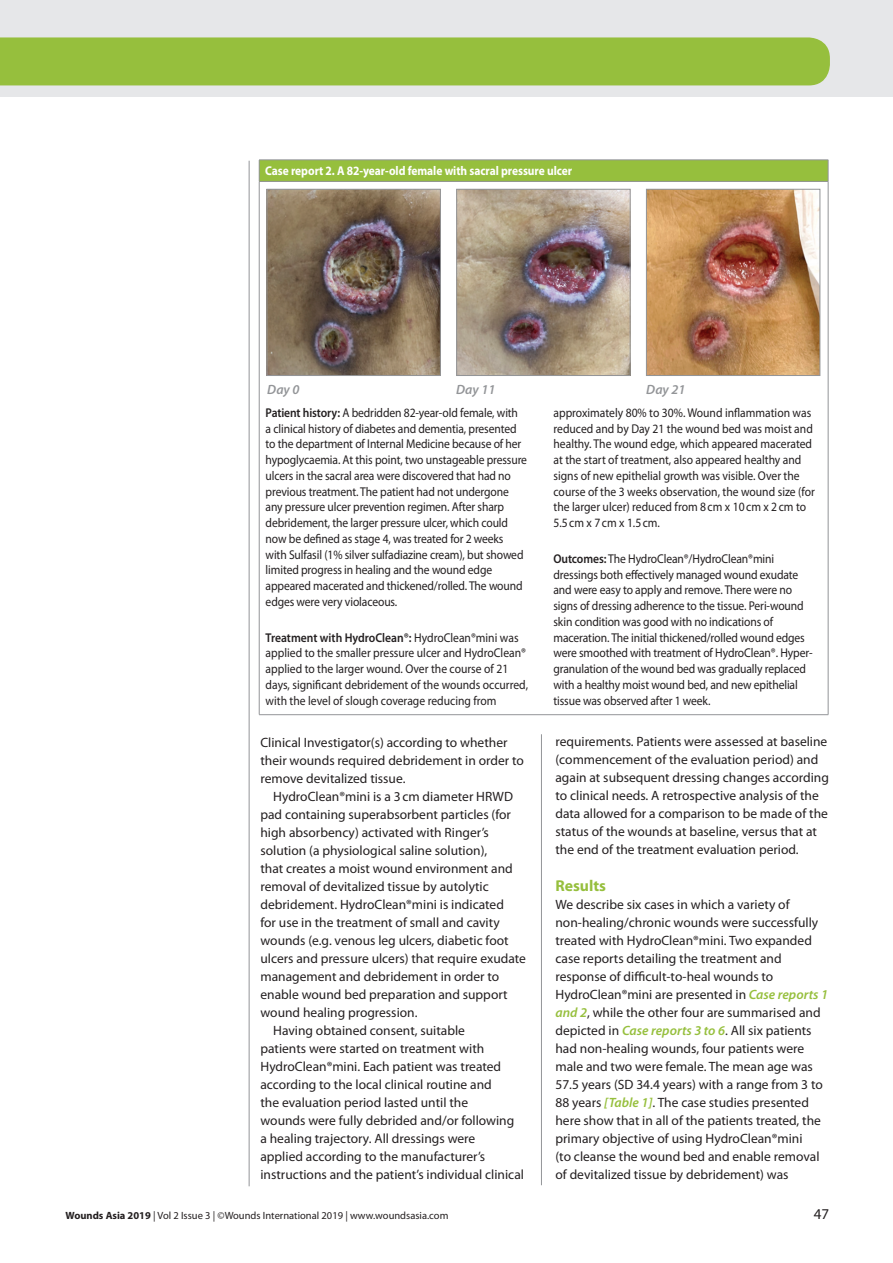
<style>
.page{position:relative;width:893px;height:1263px;background:#fff}
.page>*{position:absolute;margin:0;border:0;box-sizing:border-box;transform-origin:0 0}
.t1{font:700 15.75px "Myriad Pro";color:#96bf3d}
.t2{font:15px "Myriad Pro";color:#231f20}
.t3{font:13.5px/18px "Myriad Pro";color:#231f20}
.t4{font:italic 600 13.5px "Myriad Pro";color:#939598}
.t5{font:12.75px/15.8px "Myriad Pro";letter-spacing:-.01em;color:#231f20;scale:.91 1}
.t6{font:700 12.75px "Myriad Pro";letter-spacing:-.005em;color:#fff;scale:.9 1}
.t7{font:10.5px "Myriad Pro";color:#231f20}
.s1{font-weight:600}
.s2{font-weight:600;font-style:italic;color:#96bf3d}
.s3{font-weight:700}
</style>
<div class="page">
<div style="left:0;top:0;width:893px;height:97px;background:#e6e7e9"></div>
<div style="left:0;top:37px;width:830px;height:48px;background:#96bf3d"></div>
<hr style="left:249px;top:161px;width:1px;height:1025px;background:#939598">
<hr style="left:541px;top:734px;width:1px;height:451px;background:#939598">
<div style="left:259px;top:160px;width:569px;height:21px;background:#96bf3d"></div>
<hr style="left:259px;top:160px;width:569px;height:1px;background:#939598">
<svg style="left:259px;top:160px;width:1px;height:21px"></svg>
<svg style="left:828px;top:160px;width:1px;height:21px"></svg>
<hr style="left:259px;top:181px;width:569px;height:1px;background:#939598">
<hr style="left:259px;top:182px;width:1px;height:532px;background:#939598">
<hr style="left:828px;top:182px;width:1px;height:532px;background:#939598">
<hr style="left:259px;top:714px;width:569px;height:1px;background:#939598">
<img style="left:269px;top:191px;width:170px;height:183px">
<div style="left:267px;top:189px;width:174px;height:187px;border:1px solid #939598"></div>
<img style="left:458px;top:191px;width:170px;height:183px">
<div style="left:456px;top:189px;width:174px;height:187px;border:1px solid #939598"></div>
<img style="left:648px;top:191px;width:170px;height:183px">
<div style="left:646px;top:189px;width:174px;height:187px;border:1px solid #939598"></div>
<p class="t6" style="left:265px;top:163px;width:342px">Case report 2. A 82-year-old female with sacral pressure ulcer</p>
<p class="t4" style="left:267px;top:381px;width:34px">Day 0</p>
<p class="t4" style="left:456px;top:381px;width:41px">Day 11</p>
<p class="t4" style="left:646px;top:381px;width:41px">Day 21</p>
<p class="t5" style="left:266px;top:405px;width:289px"><span class="s1">Patient history:</span> A bedridden 82-year-old female, with<br>a clinical history of diabetes and dementia, presented to the department of Internal Medicine because of her hypoglycaemia. At this point, two unstageable pressure ulcers in the sacral area were discovered that had no previous treatment. The patient had not undergone any pressure ulcer prevention regimen. After sharp debridement, the larger pressure ulcer, which could now be defined as stage 4, was treated for 2 weeks with Sulfasil (1% silver sulfadiazine cream), but showed limited progress in healing and the wound edge appeared macerated and thickened/rolled. The wound edges were very violaceous.</p>
<p class="t5" style="left:266px;top:629px;width:290px"><span class="s1">Treatment with HydroClean®:</span> HydroClean®mini was applied to the smaller pressure ulcer and HydroClean® applied to the larger wound. Over the course of 21 days, significant debridement of the wounds occurred, with the level of slough coverage reducing from</p>
<p class="t3" style="left:260px;top:733px;width:265px">Clinical Investigator(s) according to whether their wounds required debridement in order to remove devitalized tissue.</p>
<p class="t3" style="left:273px;top:787px;width:241px">HydroClean®mini is a 3cm diameter HRWD</p>
<p class="t3" style="left:260px;top:805px;width:252px">pad containing superabsorbent particles (for</p>
<p class="t3" style="left:260px;top:823px;width:230px">high absorbency) activated with Ringer’s</p>
<p class="t3" style="left:260px;top:841px;width:228px">solution (a physiological saline solution),</p>
<p class="t3" style="left:260px;top:859px;width:254px">that creates a moist wound environment and</p>
<p class="t3" style="left:260px;top:877px;width:230px">removal of devitalized tissue by autolytic</p>
<p class="t3" style="left:260px;top:895px;width:245px">debridement. HydroClean®mini is indicated</p>
<p class="t3" style="left:260px;top:913px;width:241px">for use in the treatment of small and cavity</p>
<p class="t3" style="left:260px;top:931px;width:250px">wounds (e.g. venous leg ulcers, diabetic foot</p>
<p class="t3" style="left:260px;top:949px;width:267px">ulcers and pressure ulcers) that require exudate</p>
<p class="t3" style="left:260px;top:967px;width:240px">management and debridement in order to</p>
<p class="t3" style="left:260px;top:985px;width:249px">enable wound bed preparation and support</p>
<p class="t3" style="left:260px;top:1003px;width:159px">wound healing progression.</p>
<p class="t3" style="left:273px;top:1021px;width:193px">Having obtained consent, suitable</p>
<p class="t3" style="left:260px;top:1039px;width:225px">patients were started on treatment with</p>
<p class="t3" style="left:260px;top:1057px;width:242px">HydroClean®mini. Each patient was treated</p>
<p class="t3" style="left:260px;top:1075px;width:233px">according to the local clinical routine and</p>
<p class="t3" style="left:260px;top:1093px;width:209px">the evaluation period lasted until the</p>
<p class="t3" style="left:260px;top:1111px;width:255px">wounds were fully debrided and/or following</p>
<p class="t3" style="left:260px;top:1129px;width:216px">a healing trajectory. All dressings were</p>
<p class="t3" style="left:260px;top:1147px;width:226px">applied according to the manufacturer’s</p>
<p class="t3" style="left:260px;top:1165px;width:265px">instructions and the patient’s individual clinical</p>
<p class="t5" style="left:553px;top:404px;width:289px">approximately 80% to 30%. Wound inflammation was reduced and by Day 21 the wound bed was moist and healthy. The wound edge, which appeared macerated at the start of treatment, also appeared healthy and signs of new epithelial growth was visible. Over the course of the 3 weeks observation, the wound size (for the larger ulcer) reduced from 8cm x 10cm x 2cm to 5.5cm x 7cm x 1.5cm.</p>
<p class="t5" style="left:553px;top:550px;width:286px"><span class="s1">Outcomes:</span> The HydroClean®/HydroClean®mini dressings both effectively managed wound exudate and were easy to apply and remove. There were no signs of dressing adherence to the tissue. Peri-wound skin condition was good with no indications of maceration. The initial thickened/rolled wound edges were smoothed with treatment of HydroClean®. Hyper&shy;granulation of the wound bed was gradually replaced with a healthy moist wound bed, and new epithelial tissue was observed after 1 week.</p>
<p class="t3" style="left:555px;top:733px;width:275px">requirements. Patients were assessed at baseline (commencement of the evaluation period) and again at subsequent dressing changes according to clinical needs. A retrospective analysis of the data allowed for a comparison to be made of the status of the wounds at baseline, versus that at the end of the treatment evaluation period.</p>
<p class="t1" style="left:555px;top:875px;width:52px">Results</p>
<p class="t3" style="left:555px;top:895px;width:274px">We describe six cases in which a variety of non-healing/chronic wounds were successfully treated with HydroClean®mini. Two expanded case reports detailing the treatment and response of difficult-to-heal wounds to HydroClean®mini are presented in <span class="s2">Case reports 1 and 2</span>, while the other four are summarised and depicted in <span class="s2">Case reports 3 to 6</span>. All six patients had non-healing wounds, four patients were male and two were female. The mean age was 57.5 years (SD 34.4 years) with a range from 3 to 88 years <span class="s2">[Table 1]</span>. The case studies presented here show that in all of the patients treated, the primary objective of using HydroClean®mini<br>(to cleanse the wound bed and enable removal of devitalized tissue by debridement) was</p>
<p class="t7" style="left:66px;top:1208px;width:384px"><span class="s3">Wounds Asia 2019</span> | Vol 2 Issue 3 | ©Wounds International 2019 | www.woundsasia.com</p>
<p class="t2" style="left:814px;top:1204px;width:17px">47</p>
</div>
